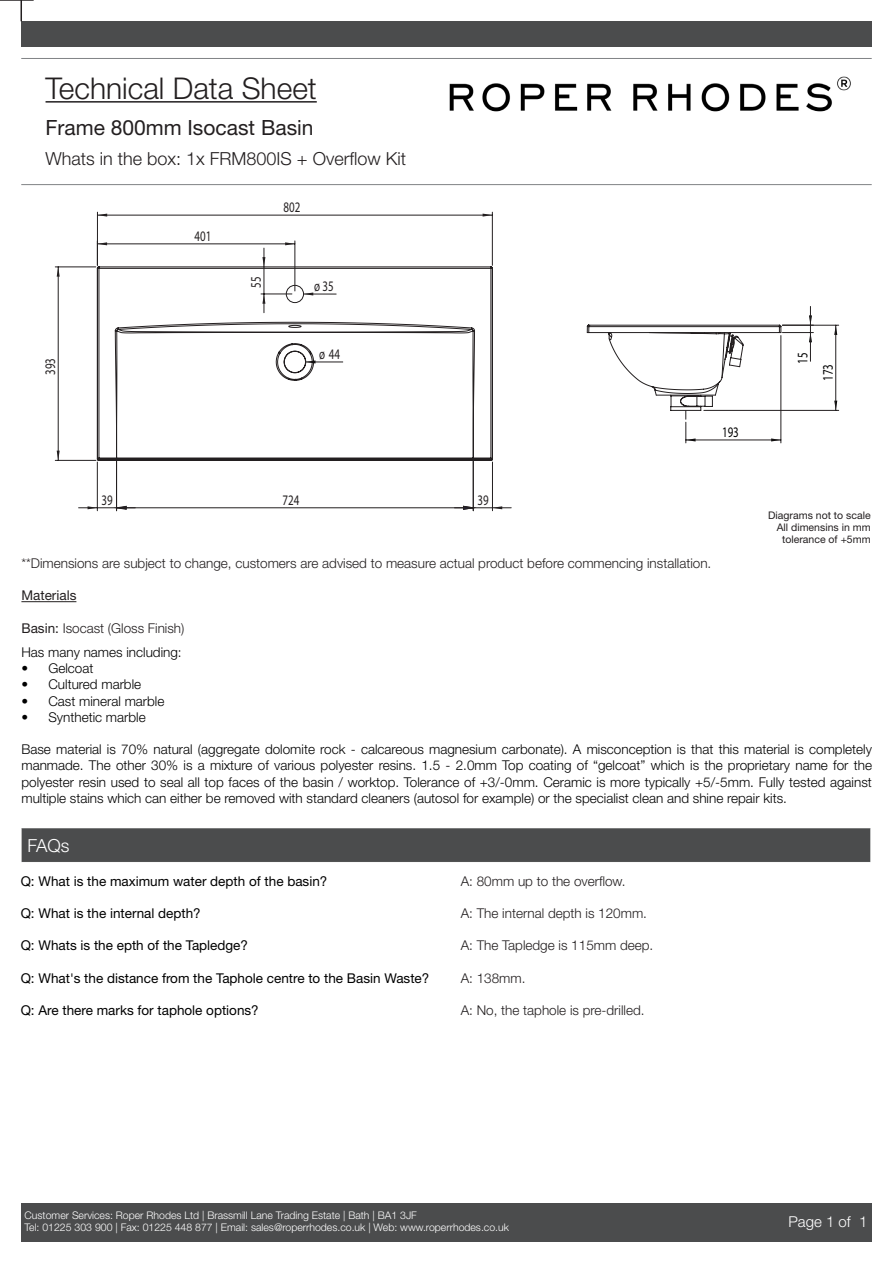
<style>
.page{position:relative;width:893px;height:1263px;background:#fff}
.page>*{position:absolute;margin:0;border:0;box-sizing:border-box;transform-origin:0 0}
.t1{font:300 30px "Helvetica Neue LT Std";color:#231f20}
.notes{font:21px "Helvetica Neue LT Std";color:#231f20}
.notes-2{font:300 18px "Helvetica Neue LT Std";color:#231f20}
.Headings_1{font:300 18px "Helvetica Neue LT Std";color:#fff}
.t2{font:300 15px "Helvetica Neue LT Std";color:#fff}
.t3{font:14.55px "Myriad Pro";color:#231f20;scale:.75 1}
.t4{font:14.55px "Myriad Pro";color:#000;scale:.75 1}
.Headings_1-2{font:300 13.5px/16.2px "Helvetica Neue LT Std";color:#000;text-align:justify}
.Headings_1-3{font:13.5px "Helvetica Neue LT Std";color:#000}
.Headings_1-4{font:300 13.5px "Helvetica Neue LT Std";color:#231f20}
.notes-3{font:300 13.5px "Helvetica Neue LT Std";color:#231f20}
.Headings_1-5{font:13.5px "Helvetica Neue LT Std";color:#231f20}
.t5{font:300 10.5px/12.6px "Helvetica Neue LT Std";color:#fff}
.notes-4{font:10.5px "Helvetica Neue LT Std";color:#231f20}
.s1{font-weight:400}
</style>
<div class="page">
<img style="left:449px;top:76px;width:402px;height:36px">
<div style="left:21px;top:1203px;width:851px;height:39px;background:#4b4c4d"></div>
<hr style="left:46px;top:101px;width:271px;height:2px;background:#231f20">
<hr style="left:21px;top:58px;width:851px;height:1px;background:#808285">
<hr style="left:21px;top:184px;width:851px;height:1px;background:#808285">
<div style="left:21px;top:21px;width:851px;height:26px;background:#4b4c4d"></div>
<hr style="left:0;top:0;width:34px;height:1px;background:#231f20">
<svg style="left:21px;top:1px;width:1px;height:20px"></svg>
<div style="left:21px;top:828px;width:850px;height:34px;background:#4b4c4d"></div>
<hr style="left:21px;top:828px;width:1px;height:34px;background:#fff">
<hr style="left:870px;top:828px;width:1px;height:34px;background:#fff">
<svg style="left:96px;top:266px;width:686px;height:196px"></svg>
<svg style="left:98px;top:214px;width:9px;height:3px"></svg>
<svg style="left:483px;top:214px;width:9px;height:3px"></svg>
<hr style="left:97px;top:212px;width:1px;height:53px;background:#231f20">
<hr style="left:492px;top:212px;width:1px;height:53px;background:#231f20">
<hr style="left:97px;top:215px;width:395px;height:1px;background:#231f20">
<hr style="left:97px;top:462px;width:1px;height:49px;background:#231f20">
<svg style="left:79px;top:505px;width:56px;height:5px"></svg>
<hr style="left:116px;top:461px;width:1px;height:50px;background:#231f20">
<hr style="left:117px;top:507px;width:356px;height:1px;background:#231f20">
<hr style="left:473px;top:461px;width:1px;height:50px;background:#231f20">
<hr style="left:492px;top:462px;width:1px;height:49px;background:#231f20">
<svg style="left:454px;top:505px;width:57px;height:5px"></svg>
<svg style="left:304px;top:292px;width:9px;height:2px"></svg>
<hr style="left:304px;top:294px;width:32px;height:1px;background:#231f20">
<hr style="left:261px;top:294px;width:31px;height:1px;background:#231f20">
<svg style="left:262px;top:248px;width:3px;height:65px"></svg>
<svg style="left:57px;top:267px;width:3px;height:10px"></svg>
<svg style="left:57px;top:451px;width:3px;height:9px"></svg>
<hr style="left:55px;top:266px;width:41px;height:1px;background:#231f20">
<hr style="left:55px;top:460px;width:41px;height:1px;background:#231f20">
<hr style="left:58px;top:267px;width:1px;height:193px;background:#231f20">
<svg style="left:306px;top:360px;width:9px;height:2px"></svg>
<hr style="left:306px;top:362px;width:37px;height:1px;background:#231f20">
<svg style="left:285px;top:242px;width:9px;height:3px"></svg>
<hr style="left:294px;top:241px;width:1px;height:50px;background:#231f20">
<svg style="left:98px;top:242px;width:9px;height:4px"></svg>
<hr style="left:97px;top:243px;width:198px;height:1px;background:#231f20">
<svg style="left:771px;top:438px;width:9px;height:2px"></svg>
<svg style="left:587px;top:324px;width:148px;height:119px"></svg>
<hr style="left:780px;top:336px;width:1px;height:107px;background:#231f20">
<hr style="left:686px;top:440px;width:95px;height:1px;background:#231f20">
<svg style="left:834px;top:401px;width:3px;height:9px"></svg>
<svg style="left:834px;top:326px;width:3px;height:9px"></svg>
<hr style="left:704px;top:410px;width:135px;height:1px;background:#231f20">
<hr style="left:782px;top:325px;width:57px;height:1px;background:#231f20">
<hr style="left:835px;top:325px;width:1px;height:85px;background:#231f20">
<hr style="left:782px;top:332px;width:31px;height:1px;background:#231f20">
<svg style="left:809px;top:306px;width:3px;height:55px"></svg>
<hr style="left:21px;top:601px;width:55px;height:1px;background:#231f20">
<h1 class="t1" style="left:46px;top:70px;width:273px">Technical Data Sheet</h1>
<p class="notes" style="left:45px;top:115px;width:270px">Frame 800mm Isocast Basin</p>
<p class="notes-2" style="left:45px;top:148px;width:362px">Whats in the box: 1x FRM800IS + Overflow Kit</p>
<p class="t3" style="left:284px;top:198px;width:24px">802</p>
<p class="t3" style="left:41px;top:375px;width:24px;rotate:-90deg">393</p>
<p class="t3" style="left:194px;top:227px;width:24px">401</p>
<p class="t3" style="left:247px;top:288px;width:16px;rotate:-90deg">55</p>
<p class="t3" style="left:314px;top:277px;width:28px">ø35</p>
<p class="t3" style="left:319px;top:345px;width:30px">ø 44</p>
<p class="t3" style="left:102px;top:491px;width:16px">39</p>
<p class="t3" style="left:283px;top:491px;width:24px">724</p>
<p class="t3" style="left:478px;top:491px;width:16px">39</p>
<p class="t4" style="left:722px;top:423px;width:24px">193</p>
<p class="t4" style="left:794px;top:363px;width:16px;rotate:-90deg">15</p>
<p class="t4" style="left:819px;top:381px;width:24px;rotate:-90deg">173</p>
<p class="notes-4" style="left:768px;top:509px;width:104px">Diagrams not to scale</p>
<p class="notes-4" style="left:777px;top:521px;width:95px">All dimensins in mm</p>
<p class="notes-4" style="left:782px;top:533px;width:90px">tolerance of +5mm</p>
<p class="notes-3" style="left:21px;top:555px;width:691px">**Dimensions are subject to change, customers are advised to measure actual product before commencing installation.</p>
<p class="Headings_1-5" style="left:21px;top:587px;width:56px">Materials</p>
<p class="Headings_1-4" style="left:21px;top:620px;width:164px"><span class="s1">Basin:</span> Isocast (Gloss Finish)</p>
<p class="Headings_1-2" style="left:21px;top:644px;width:162px">Has many names including:</p>
<p class="Headings_1-2" style="left:21px;top:660px;width:74px">• Gelcoat</p>
<p class="Headings_1-2" style="left:21px;top:676px;width:121px">• Cultured marble</p>
<p class="Headings_1-2" style="left:21px;top:692px;width:145px">• Cast mineral marble</p>
<p class="Headings_1-2" style="left:21px;top:708px;width:126px">• Synthetic marble</p>
<p class="Headings_1-2" style="left:21px;top:741px;width:852px">Base material is 70% natural (aggregate dolomite rock - calcareous magnesium carbonate). A misconception is that this material is completely manmade. The other 30% is a mixture of various polyester resins. 1.5 - 2.0mm Top coating of “gelcoat” which is the proprietary name for the polyester resin used to seal all top faces of the basin / worktop. Tolerance of +3/-0mm. Ceramic is more typically +5/-5mm. Fully tested against multiple stains which can either be removed with standard cleaners (autosol for example) or the specialist clean and shine repair kits.</p>
<p class="Headings_1" style="left:27px;top:834px;width:44px">FAQs</p>
<p class="Headings_1-3" style="left:21px;top:873px;width:308px">Q: What is the maximum water depth of the basin?</p>
<p class="Headings_1-3" style="left:21px;top:905px;width:182px">Q: What is the internal depth?</p>
<p class="Headings_1-3" style="left:21px;top:937px;width:229px">Q: Whats is the epth of the Tapledge?</p>
<p class="Headings_1-3" style="left:21px;top:970px;width:410px">Q: What's the distance from the Taphole centre to the Basin Waste?</p>
<p class="Headings_1-3" style="left:21px;top:1002px;width:240px">Q: Are there marks for taphole options?</p>
<p class="Headings_1-4" style="left:461px;top:872px;width:166px">A: 80mm up to the overflow.</p>
<p class="Headings_1-4" style="left:461px;top:905px;width:188px">A: The internal depth is 120mm.</p>
<p class="Headings_1-4" style="left:461px;top:937px;width:194px">A: The Tapledge is 115mm deep.</p>
<p class="Headings_1-4" style="left:461px;top:970px;width:66px">A: 138mm.</p>
<p class="Headings_1-4" style="left:461px;top:1002px;width:185px">A: No, the taphole is pre-drilled.</p>
<p class="t5" style="left:25px;top:1208px;width:486px">Customer Services: Roper Rhodes Ltd | Brassmill Lane Trading Estate | Bath | BA1 3JF<br>Tel: 01225 303 900 | Fax: 01225 448 877 | Email: sales@roperrhodes.co.uk | Web: www.roperrhodes.co.uk</p>
<p class="t2" style="left:788px;top:1212px;width:80px">Page 1 of 1</p>
</div>
